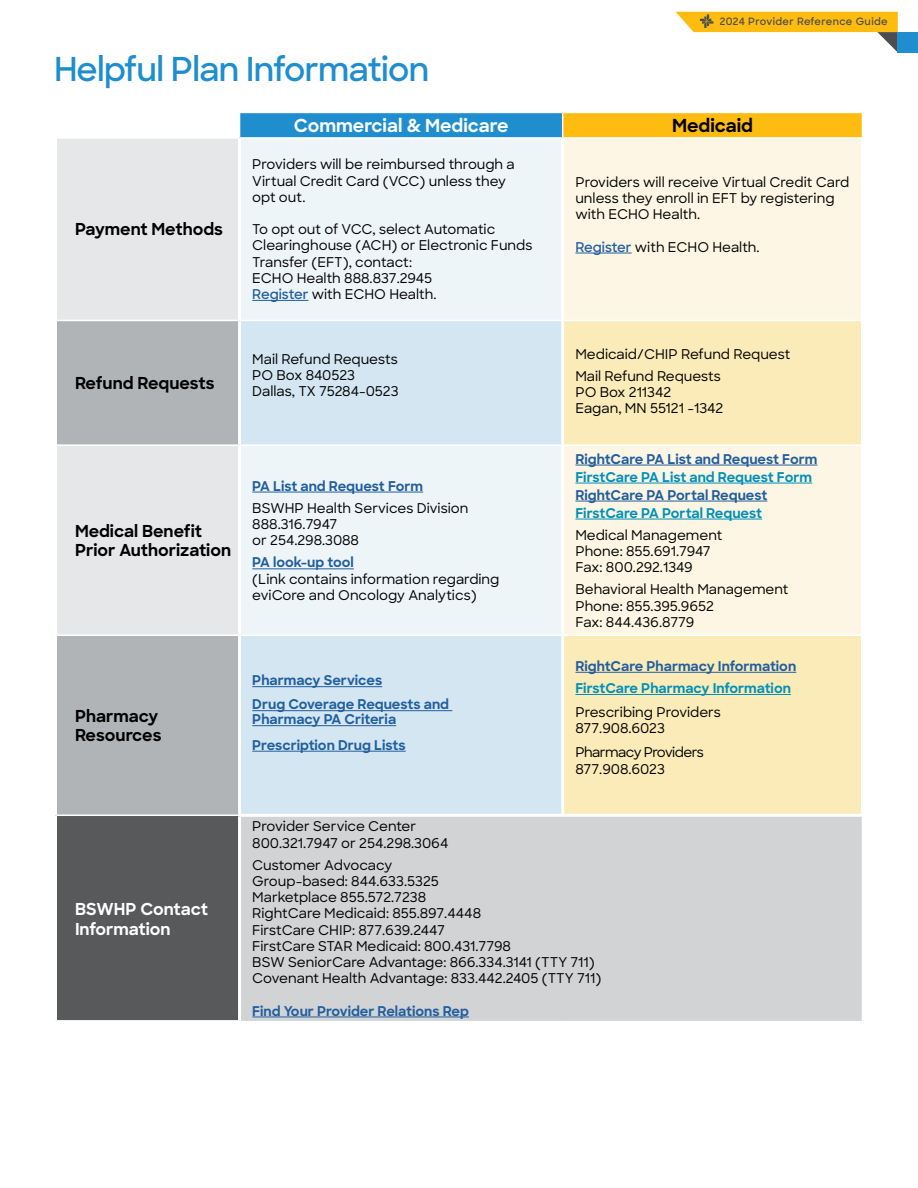
<style>
.page{position:relative;width:918px;height:1188px;background:#fff}
.page>*{position:absolute;margin:0;border:0;box-sizing:border-box;transform-origin:0 0}
.t1{font:600 33px "Sharp Sans";letter-spacing:-.02em;color:#1e8ece}
.t2{font:700 18px "Sharp Sans";color:#fff}
.t3{font:700 18px "Sharp Sans";color:#000}
.t4{font:700 16.5px/19.8px "Sharp Sans";color:#000}
.t5{font:700 16.5px/19.8px "Sharp Sans";color:#fff}
.t6{font:500 13.5px/16.2px "Sharp Sans";color:#000}
.t7{font:700 13.5px/24px "Sharp Sans";color:#215e9e}
.t8{font:700 13.5px "Sharp Sans";color:#0090ba}
.t9{font:500 13.5px/16.2px "Sharp Sans";letter-spacing:-.04em;color:#000}
.t10{font:600 10.2px "Sharp Sans";letter-spacing:.035em;color:#4d4d4f}
.s1{font-weight:600;color:#215e9e}
</style>
<div class="page">
<div style="left:898px;top:32px;width:20px;height:20px;background:#1e8ece"></div>
<svg style="left:676px;top:12px;width:222px;height:41px"></svg>
<div style="left:240px;top:112px;width:323px;height:26px;background:#1e8ece"></div>
<div style="left:563px;top:112px;width:299px;height:26px;background:#febc11"></div>
<div style="left:57px;top:139px;width:181px;height:181px;background:#e6e7e8"></div>
<div style="left:241px;top:139px;width:320px;height:181px;background:#eef5f9"></div>
<div style="left:564px;top:139px;width:297px;height:181px;background:#fdf6e4"></div>
<svg style="left:57px;top:321px;width:181px;height:494px;background:#c5c7c9"></svg>
<svg style="left:241px;top:321px;width:320px;height:493px;background:#ddebf3"></svg>
<svg style="left:564px;top:321px;width:297px;height:493px;background:#faeec9"></svg>
<div style="left:56px;top:815px;width:184px;height:207px;background:#58595b"></div>
<div style="left:240px;top:815px;width:622px;height:207px;background:#d1d3d4"></div>
<hr style="left:240px;top:137px;width:323px;height:2px;background:#fff">
<hr style="left:563px;top:137px;width:300px;height:2px;background:#fff">
<hr style="left:563px;top:444px;width:298px;height:2px;background:#fff">
<hr style="left:563px;top:635px;width:298px;height:1px;background:#fff">
<hr style="left:241px;top:1021px;width:322px;height:1px;background:#fff">
<hr style="left:563px;top:1021px;width:300px;height:1px;background:#fff">
<hr style="left:54px;top:815px;width:3px;height:205px;background:#fff">
<hr style="left:238px;top:817px;width:3px;height:203px;background:#fff">
<hr style="left:54px;top:1020px;width:187px;height:3px;background:#fff">
<hr style="left:563px;top:814px;width:301px;height:3px;background:#fff">
<hr style="left:563px;top:112px;width:300px;height:1px;background:#fff">
<hr style="left:239px;top:112px;width:324px;height:1px;background:#fff">
<svg style="left:562px;top:113px;width:1px;height:24px"></svg>
<hr style="left:57px;top:444px;width:183px;height:2px;background:#fff">
<hr style="left:57px;top:635px;width:183px;height:1px;background:#fff">
<hr style="left:57px;top:815px;width:181px;height:1px;background:#fff">
<hr style="left:240px;top:444px;width:323px;height:2px;background:#fff">
<hr style="left:240px;top:635px;width:323px;height:1px;background:#fff">
<hr style="left:238px;top:814px;width:325px;height:3px;background:#fff">
<hr style="left:252px;top:300px;width:57px;height:1px;background:#215e9e">
<hr style="left:575px;top:253px;width:57px;height:1px;background:#215e9e">
<hr style="left:252px;top:492px;width:171px;height:1px;background:#215e9e">
<hr style="left:252px;top:569px;width:102px;height:1px;background:#215e9e">
<hr style="left:575px;top:465px;width:242px;height:1px;background:#215e9e">
<hr style="left:575px;top:483px;width:237px;height:1px;background:#0090ba">
<hr style="left:575px;top:501px;width:192px;height:1px;background:#215e9e">
<hr style="left:575px;top:519px;width:187px;height:1px;background:#0090ba">
<hr style="left:252px;top:686px;width:130px;height:1px;background:#215e9e">
<hr style="left:252px;top:710px;width:200px;height:1px;background:#215e9e">
<hr style="left:252px;top:725px;width:144px;height:1px;background:#215e9e">
<hr style="left:252px;top:751px;width:154px;height:1px;background:#215e9e">
<hr style="left:575px;top:672px;width:221px;height:1px;background:#215e9e">
<hr style="left:575px;top:694px;width:216px;height:1px;background:#0090ba">
<hr style="left:252px;top:1017px;width:217px;height:1px;background:#215e9e">
<h1 class="t1" style="left:54px;top:45px;width:377px">Helpful Plan Information</h1>
<p class="t10" style="left:720px;top:14px;width:169px">2024 Provider Reference Guide</p>
<p class="t4" style="left:75px;top:219px;width:150px">Payment Methods</p>
<p class="t4" style="left:75px;top:373px;width:141px">Refund Requests</p>
<p class="t4" style="left:75px;top:520px;width:158px">Medical Benefit<br>Prior Authorization</p>
<p class="t4" style="left:75px;top:705px;width:88px">Pharmacy<br>Resources</p>
<p class="t5" style="left:75px;top:898px;width:135px">BSWHP Contact<br>Information</p>
<h2 class="t2" style="left:294px;top:112px;width:216px">Commercial &amp; Medicare</h2>
<h2 class="t3" style="left:672px;top:112px;width:82px">Medicaid</h2>
<p class="t6" style="left:252px;top:156px;width:264px">Providers will be reimbursed through a<br>Virtual Credit Card (VCC) unless they opt out.</p>
<p class="t6" style="left:252px;top:221px;width:282px">To opt out of VCC, select Automatic<br>Clearinghouse (ACH) or Electronic Funds<br>Transfer (EFT), contact:<br>ECHO Health 888.837.2945<br><span class="s1">Register</span> with ECHO Health.</p>
<p class="t6" style="left:575px;top:173px;width:275px">Providers will receive Virtual Credit Card unless they enroll in EFT by registering with ECHO Health.</p>
<p class="t6" style="left:575px;top:238px;width:186px"><span class="s1">Register</span> with ECHO Health.</p>
<p class="t6" style="left:252px;top:350px;width:148px">Mail Refund Requests<br>PO Box 840523<br>Dallas, TX 75284-0523</p>
<p class="t6" style="left:575px;top:342px;width:216px;line-height:22.2px">Medicaid/CHIP Refund Request<br>Mail Refund Requests</p>
<p class="t6" style="left:575px;top:384px;width:150px">PO Box 211342<br>Eagan, MN 55121 -1342</p>
<p class="t7" style="left:252px;top:473px;width:172px">PA List and Request Form</p>
<p class="t6" style="left:252px;top:499px;width:218px">BSWHP Health Services Division<br>888.316.7947<br>or 254.298.3088</p>
<p class="t7" style="left:252px;top:550px;width:103px">PA look-up tool</p>
<p class="t6" style="left:252px;top:570px;width:249px">(Link contains information regarding eviCore and Oncology Analytics)</p>
<p class="t7" style="left:252px;top:668px;width:198px">Pharmacy Services<br>Drug Coverage Requests and</p>
<p class="t7" style="left:252px;top:706px;width:155px;line-height:25.5px">Pharmacy PA Criteria<br>Prescription Drug Lists</p>
<p class="t7" style="left:575px;top:446px;width:244px">RightCare PA List and Request Form</p>
<p class="t8" style="left:575px;top:467px;width:238px">FirstCare PA List and Request Form</p>
<p class="t7" style="left:575px;top:482px;width:193px">RightCare PA Portal Request</p>
<p class="t8" style="left:575px;top:503px;width:188px">FirstCare PA Portal Request</p>
<p class="t6" style="left:575px;top:526px;width:148px">Medical Management<br>Phone: 855.691.7947<br>Fax: 800.292.1349</p>
<p class="t6" style="left:575px;top:581px;width:215px">Behavioral Health Management<br>Phone: 855.395.9652<br>Fax: 844.436.8779</p>
<p class="t7" style="left:575px;top:654px;width:222px">RightCare Pharmacy Information</p>
<p class="t8" style="left:575px;top:678px;width:217px">FirstCare Pharmacy Information</p>
<p class="t6" style="left:575px;top:704px;width:147px">Prescribing Providers<br>877.908.6023</p>
<p class="t9" style="left:575px;top:744px;width:130px">Pharmacy Providers<br>877.908.6023</p>
<p class="t6" style="left:252px;top:818px;width:198px">Provider Service Center<br>800.321.7947 or 254.298.3064</p>
<p class="t6" style="left:252px;top:856px;width:351px">Customer Advocacy<br>Group-based: 844.633.5325<br>Marketplace 855.572.7238<br>RightCare Medicaid: 855.897.4448<br>FirstCare CHIP: 877.639.2447<br>FirstCare STAR Medicaid: 800.431.7798<br>BSW SeniorCare Advantage: 866.334.3141 (TTY 711)<br>Covenant Health Advantage: 833.442.2405 (TTY 711)</p>
<p class="t7" style="left:252px;top:998px;width:218px">Find Your Provider Relations Rep</p>
</div>
